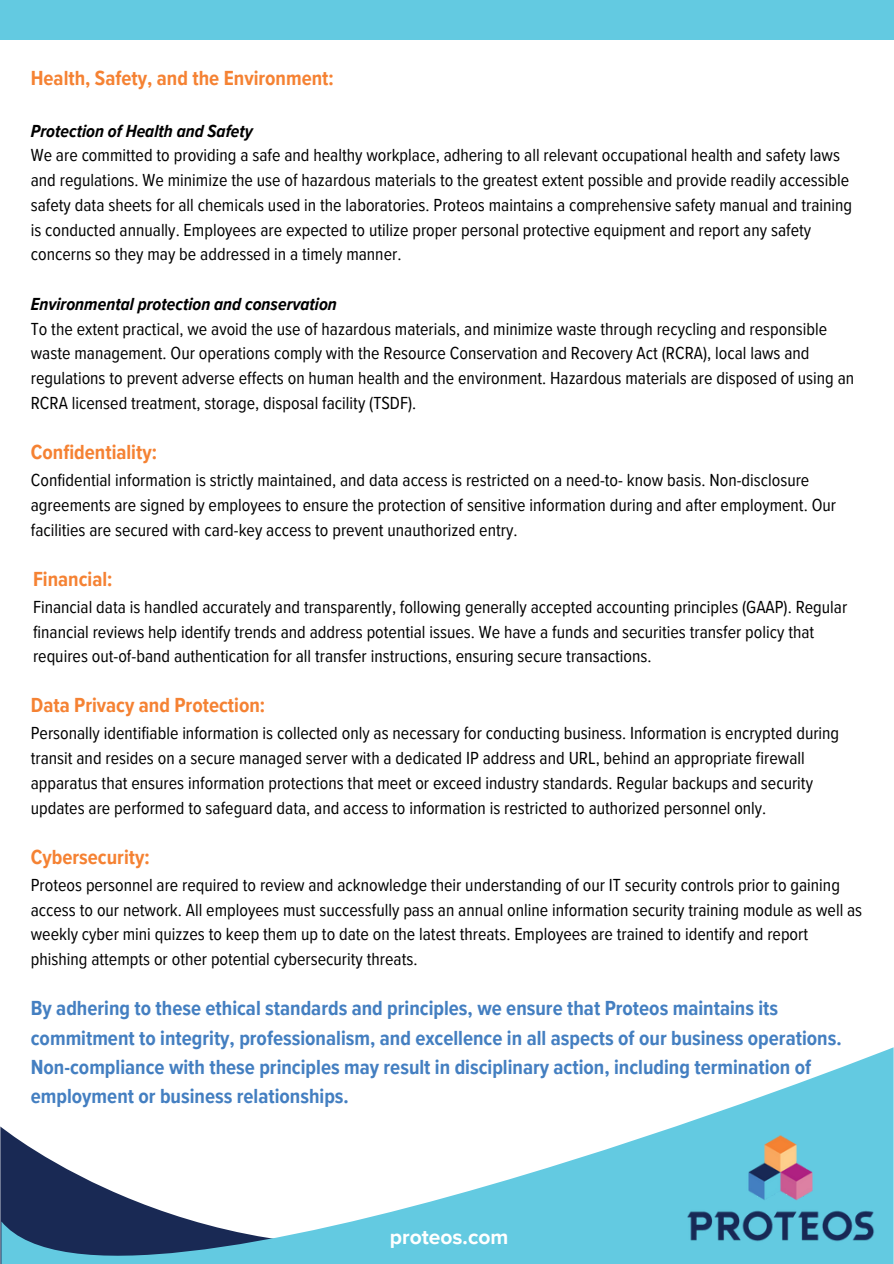
<style>
.page{position:relative;width:894px;height:1264px;background:#fff}
.page>*{position:absolute;margin:0;border:0;box-sizing:border-box;transform-origin:0 0}
.t1{font:700 21px/29.2px "Proxima Nova Cond";color:#447fc1}
.t2{font:700 21px "Proxima Nova Cond";color:#f58233}
.t3{font:700 21px "Proxima Nova";color:#fff}
.t4{font:18px/24.8px "Proxima Nova Cond";color:#000}
.t5{font:italic 700 18px "Proxima Nova Cond";color:#000}
</style>
<div class="page">
<div style="left:0;top:0;width:893px;height:39px;background:#63cae1"></div>
<svg style="left:1px;top:1047px;width:892px;height:216px"></svg>
<img style="left:667px;top:1115px;width:226px;height:145px">
<p class="t2" style="left:31px;top:65px;width:304px">Health, Safety, and the Environment:</p>
<p class="t5" style="left:31px;top:120px;width:223px">Protection of Health and Safety</p>
<p class="t4" style="left:31px;top:143px;width:822px">We are committed to providing a safe and healthy workplace, adhering to all relevant occupational health and safety laws and regulations. We minimize the use of hazardous materials to the greatest extent possible and provide readily accessible safety data sheets for all chemicals used in the laboratories. Proteos maintains a comprehensive safety manual and training is conducted annually. Employees are expected to utilize proper personal protective equipment and report any safety concerns so they may be addressed in a timely manner.</p>
<p class="t5" style="left:31px;top:293px;width:307px">Environmental protection and conservation</p>
<p class="t4" style="left:31px;top:317px;width:824px">To the extent practical, we avoid the use of hazardous materials, and minimize waste through recycling and responsible waste management. Our operations comply with the Resource Conservation and Recovery Act (RCRA), local laws and regulations to prevent adverse effects on human health and the environment. Hazardous materials are disposed of using an RCRA licensed treatment, storage, disposal facility (TSDF).</p>
<p class="t2" style="left:31px;top:440px;width:128px">Confidentiality:</p>
<p class="t4" style="left:31px;top:468px;width:806px">Confidential information is strictly maintained, and data access is restricted on a need-to- know basis. Non-disclosure agreements are signed by employees to ensure the protection of sensitive information during and after employment. Our facilities are secured with card-key access to prevent unauthorized entry.</p>
<p class="t2" style="left:33px;top:566px;width:81px">Financial:</p>
<p class="t4" style="left:33px;top:594px;width:815px">Financial data is handled accurately and transparently, following generally accepted accounting principles (GAAP). Regular financial reviews help identify trends and address potential issues. We have a funds and securities transfer policy that requires out-of-band authentication for all transfer instructions, ensuring secure transactions.</p>
<p class="t2" style="left:31px;top:693px;width:236px">Data Privacy and Protection:</p>
<p class="t4" style="left:31px;top:721px;width:809px">Personally identifiable information is collected only as necessary for conducting business. Information is encrypted during transit and resides on a secure managed server with a dedicated IP address and URL, behind an appropriate firewall apparatus that ensures information protections that meet or exceed industry standards. Regular backups and security updates are performed to safeguard data, and access to information is restricted to authorized personnel only.</p>
<h1 class="t2" style="left:31px;top:844px;width:120px">Cybersecurity:</h1>
<p class="t4" style="left:31px;top:872px;width:832px">Proteos personnel are required to review and acknowledge their understanding of our IT security controls prior to gaining access to our network. All employees must successfully pass an annual online information security training module as well as weekly cyber mini quizzes to keep them up to date on the latest threats. Employees are trained to identify and report phishing attempts or other potential cybersecurity threats.</p>
<h1 class="t1" style="left:31px;top:994px;width:812px">By adhering to these ethical standards and principles, we ensure that Proteos maintains its commitment to integrity, professionalism, and excellence in all aspects of our business operations.<br>Non-compliance with these principles may result in disciplinary action, including termination of employment or business relationships.</h1>
<p class="t3" style="left:390px;top:1224px;width:120px">proteos.com</p>
</div>
